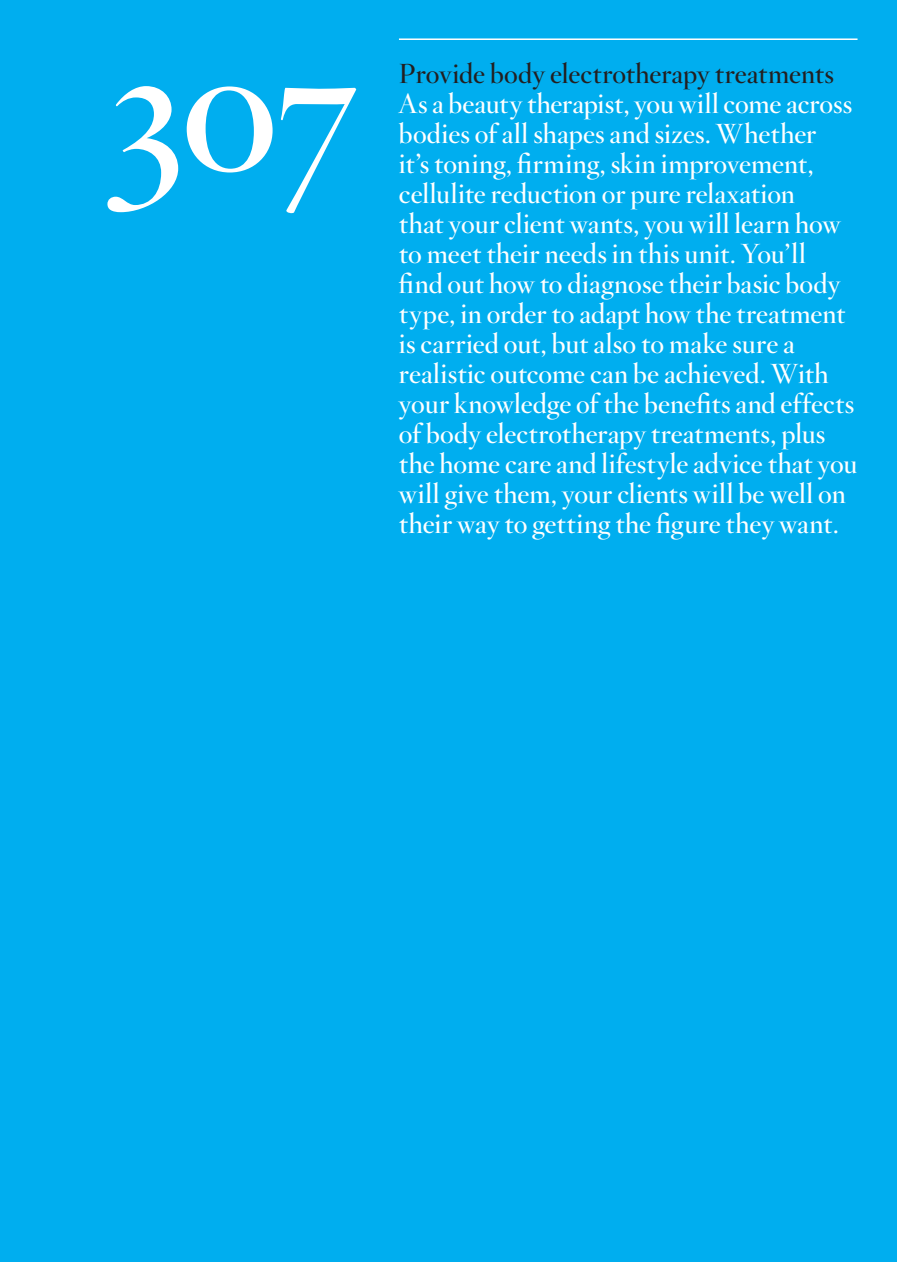
<style>
.page{position:relative;width:897px;height:1262px;background:#fff}
.page>*{position:absolute;margin:0;border:0;box-sizing:border-box;transform-origin:0 0}
.t1{font:189px "Hoefler Titling HTF Sm Roman";color:#fff}
.t2{font:27px/30px "Hoefler Titling HTF Sm Roman";letter-spacing:.005em;color:#fff}
.t3{font:27px "Hoefler Titling HTF Sm Roman";color:#231f20}
</style>
<div class="page">
<div style="left:0;top:0;width:896px;height:1262px;background:#00aeef"></div>
<hr style="left:399px;top:38px;width:458px;height:2px;background:#fff">
<h1 class="t1" style="left:108px;top:-19px;width:254px">307</h1>
<p class="t3" style="left:399px;top:56px;width:436px">Provide body electrotherapy treatments</p>
<p class="t2" style="left:399px;top:89px;width:459px">As a beauty therapist, you will come across bodies of all shapes and sizes. Whether<br>it’s toning, firming, skin improvement, cellulite reduction or pure relaxation<br>that your client wants, you will learn how to meet their needs in this unit. You’ll<br>find out how to diagnose their basic body type, in order to adapt how the treatment is carried out, but also to make sure a realistic outcome can be achieved. With your knowledge of the benefits and effects of body electrotherapy treatments, plus the home care and lifestyle advice that you will give them, your clients will be well on their way to getting the figure they want.</p>
</div>
